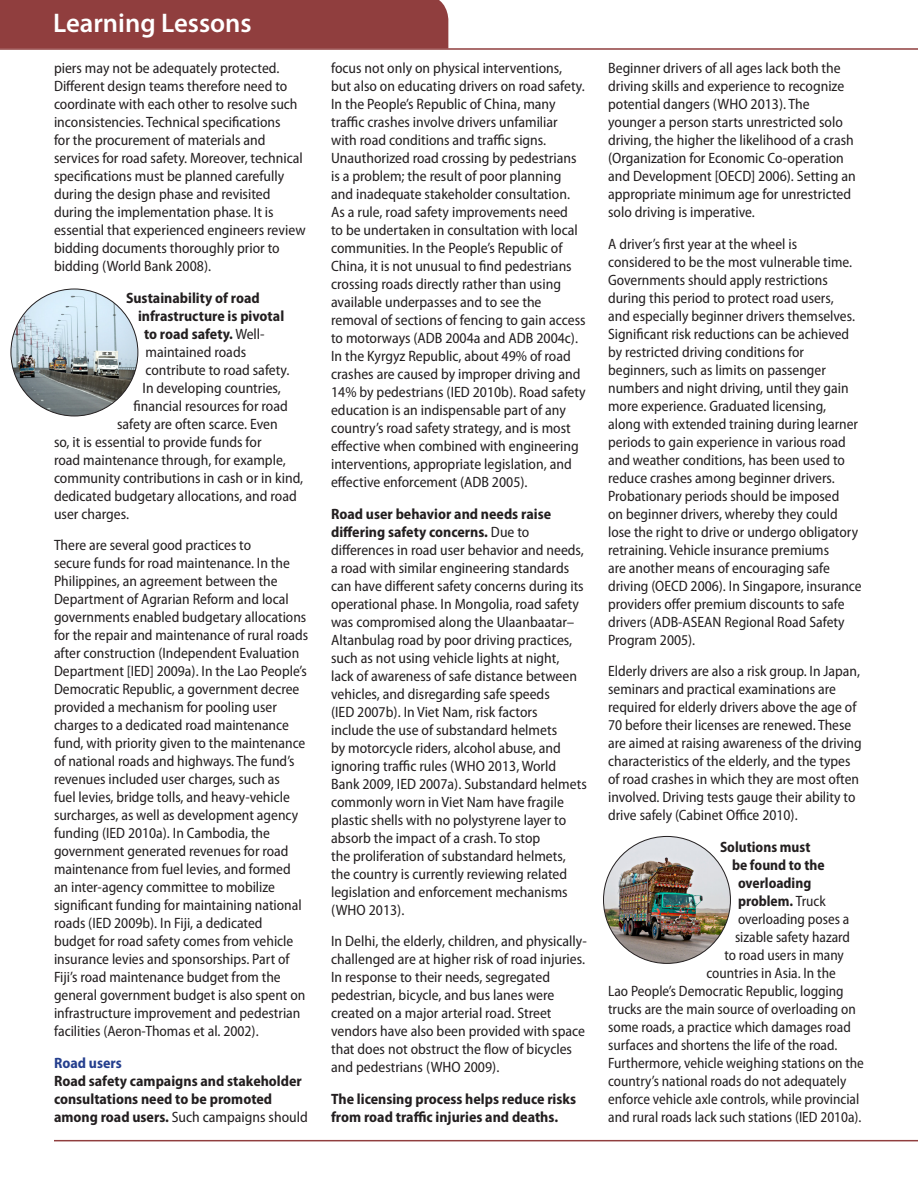
<style>
.page{position:relative;width:918px;height:1188px;background:#fff}
.page>*{position:absolute;margin:0;border:0;box-sizing:border-box;transform-origin:0 0}
.t1{font:600 27px "Myriad Pro";color:#fff}
.t2{font:semi-condensed 15px/18px "Myriad Pro";color:#231f20}
.t3{font:700 semi-condensed 15px/18px "Myriad Pro";color:#231f20}
.s1{font-weight:400}
.s2{color:#253f8e}
.s3{font-weight:700}
</style>
<div class="page">
<div style="left:0;top:0;width:448px;height:48px;background:#903e3e"></div>
<hr style="left:54px;top:1140px;width:864px;height:1px;background:#903e3e">
<hr style="left:0;top:48px;width:918px;height:2px;background:#903e3e">
<img style="left:604px;top:836px;width:126px;height:127px;border-radius:63px">
<img style="left:11px;top:289px;width:127px;height:127px;border-radius:63px">
<p class="t1" style="left:53px;top:6px;width:200px">Learning Lessons</p>
<p class="t2" style="left:54px;top:59px;width:253px">piers may not be adequately protected.<br>Different design teams therefore need to coordinate with each other to resolve such inconsistencies. Technical specifications<br>for the procurement of materials and services for road safety. Moreover, technical specifications must be planned carefully during the design phase and revisited during the implementation phase. It is essential that experienced engineers review bidding documents thoroughly prior to bidding (World Bank 2008).</p>
<p class="t3" style="left:126px;top:288px;width:135px">Sustainability of road</p>
<p class="t3" style="left:138px;top:306px;width:148px">infrastructure is pivotal</p>
<p class="t3" style="left:144px;top:324px;width:122px">to road safety. <span class="s1">Well-</span></p>
<p class="t2" style="left:146px;top:342px;width:102px">maintained roads</p>
<p class="t2" style="left:146px;top:360px;width:146px">contribute to road safety.</p>
<p class="t2" style="left:142px;top:378px;width:140px">In developing countries,</p>
<p class="t2" style="left:134px;top:396px;width:156px">financial resources for road</p>
<p class="t2" style="left:117px;top:414px;width:162px">safety are often scarce. Even</p>
<p class="t2" style="left:54px;top:432px;width:209px">so, it is essential to provide funds for</p>
<p class="t2" style="left:54px;top:450px;width:233px">road maintenance through, for example,</p>
<p class="t2" style="left:54px;top:468px;width:251px">community contributions in cash or in kind,</p>
<p class="t2" style="left:54px;top:486px;width:244px">dedicated budgetary allocations, and road</p>
<p class="t2" style="left:54px;top:504px;width:77px">user charges.</p>
<p class="t2" style="left:54px;top:536px;width:256px">There are several good practices to<br>secure funds for road maintenance. In the Philippines, an agreement between the Department of Agrarian Reform and local governments enabled budgetary allocations for the repair and maintenance of rural roads after construction (Independent Evaluation Department [IED] 2009a). In the Lao People’s Democratic Republic, a government decree provided a mechanism for pooling user charges to a dedicated road maintenance fund, with priority given to the maintenance of national roads and highways. The fund’s revenues included user charges, such as<br>fuel levies, bridge tolls, and heavy-vehicle surcharges, as well as development agency funding (IED 2010a). In Cambodia, the government generated revenues for road maintenance from fuel levies, and formed an inter-agency committee to mobilize significant funding for maintaining national roads (IED 2009b). In Fiji, a dedicated<br>budget for road safety comes from vehicle insurance levies and sponsorships. Part of Fiji’s road maintenance budget from the general government budget is also spent on infrastructure improvement and pedestrian facilities (Aeron-Thomas et al. 2002).</p>
<p class="t3" style="left:54px;top:1053px;width:255px"><span class="s2">Road users<br></span>Road safety campaigns and stakeholder consultations need to be promoted among road users. <span class="s1">Such campaigns should</span></p>
<p class="t2" style="left:331px;top:59px;width:256px">focus not only on physical interventions, but also on educating drivers on road safety.<br>In the People’s Republic of China, many traffic crashes involve drivers unfamiliar with road conditions and traffic signs.<br>Unauthorized road crossing by pedestrians is a problem; the result of poor planning and inadequate stakeholder consultation.<br>As a rule, road safety improvements need<br>to be undertaken in consultation with local communities. In the People’s Republic of China, it is not unusual to find pedestrians crossing roads directly rather than using available underpasses and to see the removal of sections of fencing to gain access to motorways (ADB 2004a and ADB 2004c).<br>In the Kyrgyz Republic, about 49% of road crashes are caused by improper driving and 14% by pedestrians (IED 2010b). Road safety education is an indispensable part of any country’s road safety strategy, and is most effective when combined with engineering interventions, appropriate legislation, and effective enforcement (ADB 2005).</p>
<p class="t2" style="left:331px;top:504px;width:257px"><span class="s3">Road user behavior and needs raise differing safety concerns.</span> Due to differences in road user behavior and needs, a road with similar engineering standards can have different safety concerns during its operational phase. In Mongolia, road safety was compromised along the Ulaanbaatar– Altanbulag road by poor driving practices, such as not using vehicle lights at night,<br>lack of awareness of safe distance between vehicles, and disregarding safe speeds<br>(IED 2007b). In Viet Nam, risk factors<br>include the use of substandard helmets<br>by motorcycle riders, alcohol abuse, and ignoring traffic rules (WHO 2013, World Bank 2009, IED 2007a). Substandard helmets commonly worn in Viet Nam have fragile plastic shells with no polystyrene layer to absorb the impact of a crash. To stop<br>the proliferation of substandard helmets, the country is currently reviewing related legislation and enforcement mechanisms (WHO 2013).</p>
<p class="t2" style="left:331px;top:932px;width:257px">In Delhi, the elderly, children, and physically&shy;challenged are at higher risk of road injuries.<br>In response to their needs, segregated pedestrian, bicycle, and bus lanes were created on a major arterial road. Street vendors have also been provided with space that does not obstruct the flow of bicycles and pedestrians (WHO 2009).</p>
<p class="t3" style="left:331px;top:1089px;width:247px">The licensing process helps reduce risks from road traffic injuries and deaths.</p>
<p class="t2" style="left:608px;top:59px;width:249px">Beginner drivers of all ages lack both the driving skills and experience to recognize potential dangers (WHO 2013). The younger a person starts unrestricted solo driving, the higher the likelihood of a crash (Organization for Economic Co-operation and Development [OECD] 2006). Setting an appropriate minimum age for unrestricted solo driving is imperative.</p>
<p class="t2" style="left:608px;top:234px;width:255px">A driver’s first year at the wheel is considered to be the most vulnerable time.<br>Governments should apply restrictions during this period to protect road users,<br>and especially beginner drivers themselves.<br>Significant risk reductions can be achieved by restricted driving conditions for beginners, such as limits on passenger numbers and night driving, until they gain more experience. Graduated licensing, along with extended training during learner periods to gain experience in various road and weather conditions, has been used to reduce crashes among beginner drivers.<br>Probationary periods should be imposed<br>on beginner drivers, whereby they could lose the right to drive or undergo obligatory retraining. Vehicle insurance premiums<br>are another means of encouraging safe driving (OECD 2006). In Singapore, insurance providers offer premium discounts to safe drivers (ADB-ASEAN Regional Road Safety Program 2005).</p>
<p class="t2" style="left:608px;top:662px;width:255px">Elderly drivers are also a risk group. In Japan, seminars and practical examinations are required for elderly drivers above the age of 70 before their licenses are renewed. These are aimed at raising awareness of the driving characteristics of the elderly, and the types of road crashes in which they are most often involved. Driving tests gauge their ability to drive safely (Cabinet Office 2010).</p>
<p class="t3" style="left:720px;top:837px;width:92px">Solutions must</p>
<p class="t3" style="left:732px;top:855px;width:94px">be found to the</p>
<p class="t3" style="left:738px;top:873px;width:75px">overloading</p>
<p class="t3" style="left:738px;top:891px;width:89px">problem. <span class="s1">Truck</span></p>
<p class="t2" style="left:738px;top:909px;width:113px">overloading poses a</p>
<p class="t2" style="left:735px;top:927px;width:116px">sizable safety hazard</p>
<p class="t2" style="left:724px;top:945px;width:121px">to road users in many</p>
<p class="t2" style="left:706px;top:963px;width:131px">countries in Asia. In the</p>
<p class="t2" style="left:608px;top:981px;width:237px">Lao People’s Democratic Republic, logging</p>
<p class="t2" style="left:608px;top:999px;width:249px">trucks are the main source of overloading on</p>
<p class="t2" style="left:608px;top:1017px;width:244px">some roads, a practice which damages road</p>
<p class="t2" style="left:608px;top:1035px;width:231px">surfaces and shortens the life of the road.</p>
<p class="t2" style="left:608px;top:1053px;width:257px">Furthermore, vehicle weighing stations on the</p>
<p class="t2" style="left:608px;top:1071px;width:240px">country’s national roads do not adequately</p>
<p class="t2" style="left:608px;top:1089px;width:253px">enforce vehicle axle controls, while provincial</p>
<p class="t2" style="left:608px;top:1107px;width:255px">and rural roads lack such stations (IED 2010a).</p>
</div>
